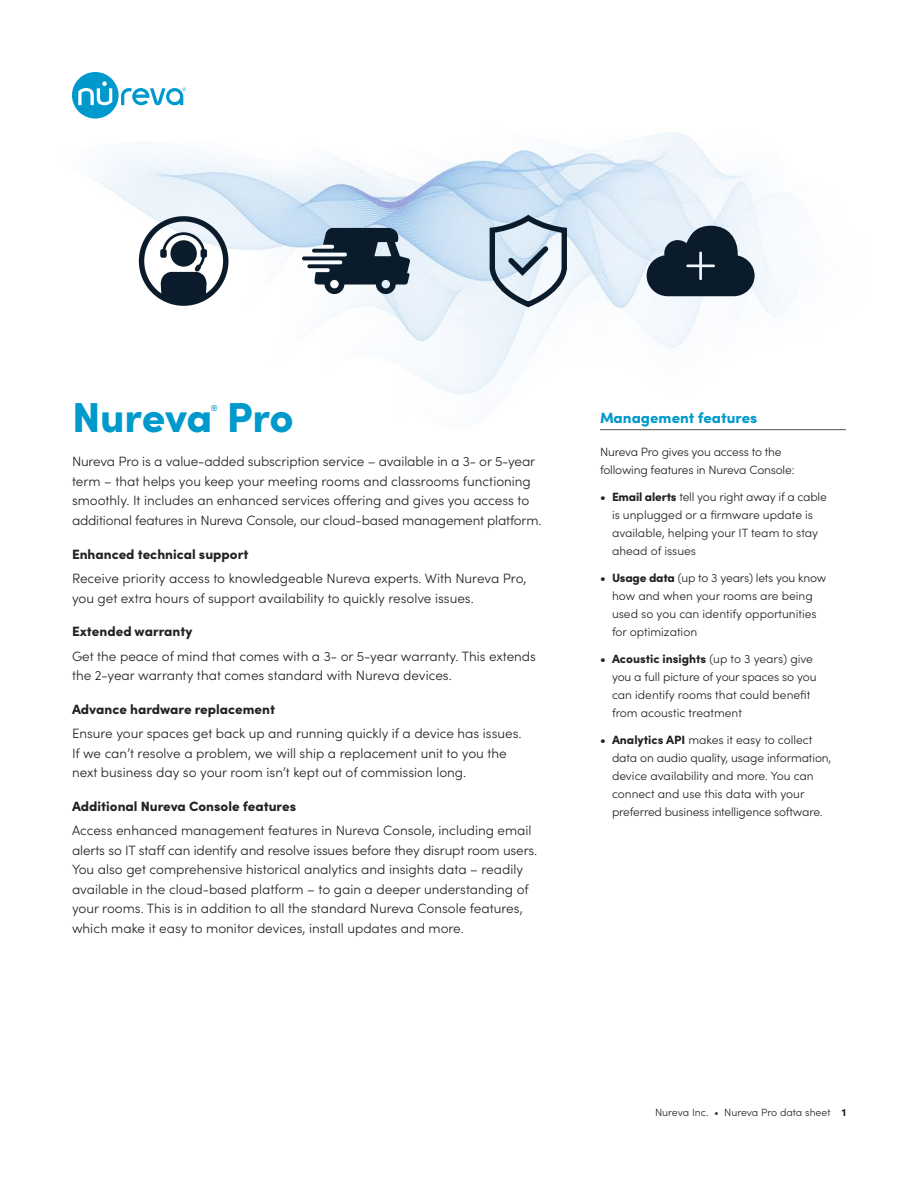
<style>
.page{position:relative;width:918px;height:1188px;background:#fff}
.page>*{position:absolute;margin:0;border:0;box-sizing:border-box;transform-origin:0 0}
.t1{font:900 42px "Sofia Pro";letter-spacing:-.01em;color:#09c}
.t2{font:900 15px "Sofia Pro";color:#09c}
.t3{font:300 13.5px/19.5px "Sofia Pro";color:#222}
.t4{font:900 13.5px "Sofia Pro";color:#222}
.t5{font:300 12px/18px "Sofia Pro";letter-spacing:-.01em;color:#222}
.t6{font:300 10.5px "Sofia Pro";letter-spacing:-.005em;color:#222}
.t7{font:900 8.7px "Sofia Pro";color:#09c}
.s1{font-weight:900}
</style>
<div class="page">
<img style="left:95px;top:133px;width:751px;height:298px">
<svg style="left:72px;top:72px;width:114px;height:47px"></svg>
<svg style="left:161px;top:231px;width:46px;height:72px"></svg>
<div style="left:170px;top:240px;width:27px;height:27px;background:#0a1c2b;border-radius:50%"></div>
<div style="left:139px;top:216px;width:89px;height:90px;border:5px solid #0a1c2b;border-radius:50%"></div>
<svg style="left:490px;top:215px;width:77px;height:92px"></svg>
<svg style="left:302px;top:228px;width:108px;height:66px"></svg>
<svg style="left:647px;top:226px;width:108px;height:70px;background:#495865"></svg>
<hr style="left:600px;top:429px;width:246px;height:1px;background:#51534a">
<h1 class="t1" style="left:72px;top:385px;width:223px">Nureva Pro</h1>
<p class="t7" style="left:211px;top:401px;width:9px">®</p>
<p class="t3" style="left:72px;top:451px;width:471px">Nureva Pro is a value-added subscription service – available in a 3- or 5-year term – that helps you keep your meeting rooms and classrooms functioning smoothly. It includes an enhanced services offering and gives you access to additional features in Nureva Console, our cloud-based management platform.</p>
<p class="t4" style="left:72px;top:543px;width:178px">Enhanced technical support</p>
<p class="t3" style="left:72px;top:568px;width:456px">Receive priority access to knowledgeable Nureva experts. With Nureva Pro, you get extra hours of support availability to quickly resolve issues.</p>
<p class="t4" style="left:72px;top:621px;width:122px">Extended warranty</p>
<p class="t3" style="left:72px;top:645px;width:466px">Get the peace of mind that comes with a 3- or 5-year warranty. This extends the 2-year warranty that comes standard with Nureva devices.</p>
<p class="t4" style="left:72px;top:699px;width:205px">Advance hardware replacement</p>
<p class="t3" style="left:72px;top:723px;width:451px">Ensure your spaces get back up and running quickly if a device has issues.<br>If we can’t resolve a problem, we will ship a replacement unit to you the next business day so your room isn’t kept out of commission long.</p>
<p class="t4" style="left:72px;top:796px;width:226px">Additional Nureva Console features</p>
<p class="t3" style="left:72px;top:820px;width:467px">Access enhanced management features in Nureva Console, including email alerts so IT staff can identify and resolve issues before they disrupt room users.<br>You also get comprehensive historical analytics and insights data – readily available in the cloud-based platform – to gain a deeper understanding of your rooms. This is in addition to all the standard Nureva Console features, which make it easy to monitor devices, install updates and more.</p>
<p class="t2" style="left:600px;top:406px;width:159px">Management features</p>
<p class="t5" style="left:600px;top:443px;width:196px">Nureva Pro gives you access to the following features in Nureva Console:</p>
<p class="t5" style="left:612px;top:488px;width:216px;text-indent:-12px"><span class="s1">• Email alerts</span> tell you right away if a cable is unplugged or a firmware update is available, helping your IT team to stay ahead of issues</p>
<p class="t5" style="left:612px;top:569px;width:216px;text-indent:-12px"><span class="s1">• Usage data</span> (up to 3 years) lets you know how and when your rooms are being used so you can identify opportunities for optimization</p>
<p class="t5" style="left:612px;top:650px;width:206px;text-indent:-12px"><span class="s1">• Acoustic insights</span> (up to 3 years) give you a full picture of your spaces so you can identify rooms that could benefit from acoustic treatment</p>
<p class="t5" style="left:612px;top:731px;width:221px;text-indent:-12px"><span class="s1">• Analytics API</span> makes it easy to collect data on audio quality, usage information, device availability and more. You can connect and use this data with your preferred business intelligence software.</p>
<p class="t6" style="left:655px;top:1105px;width:192px">Nureva Inc. • Nureva Pro data sheet <span class="s1">1</span></p>
</div>
